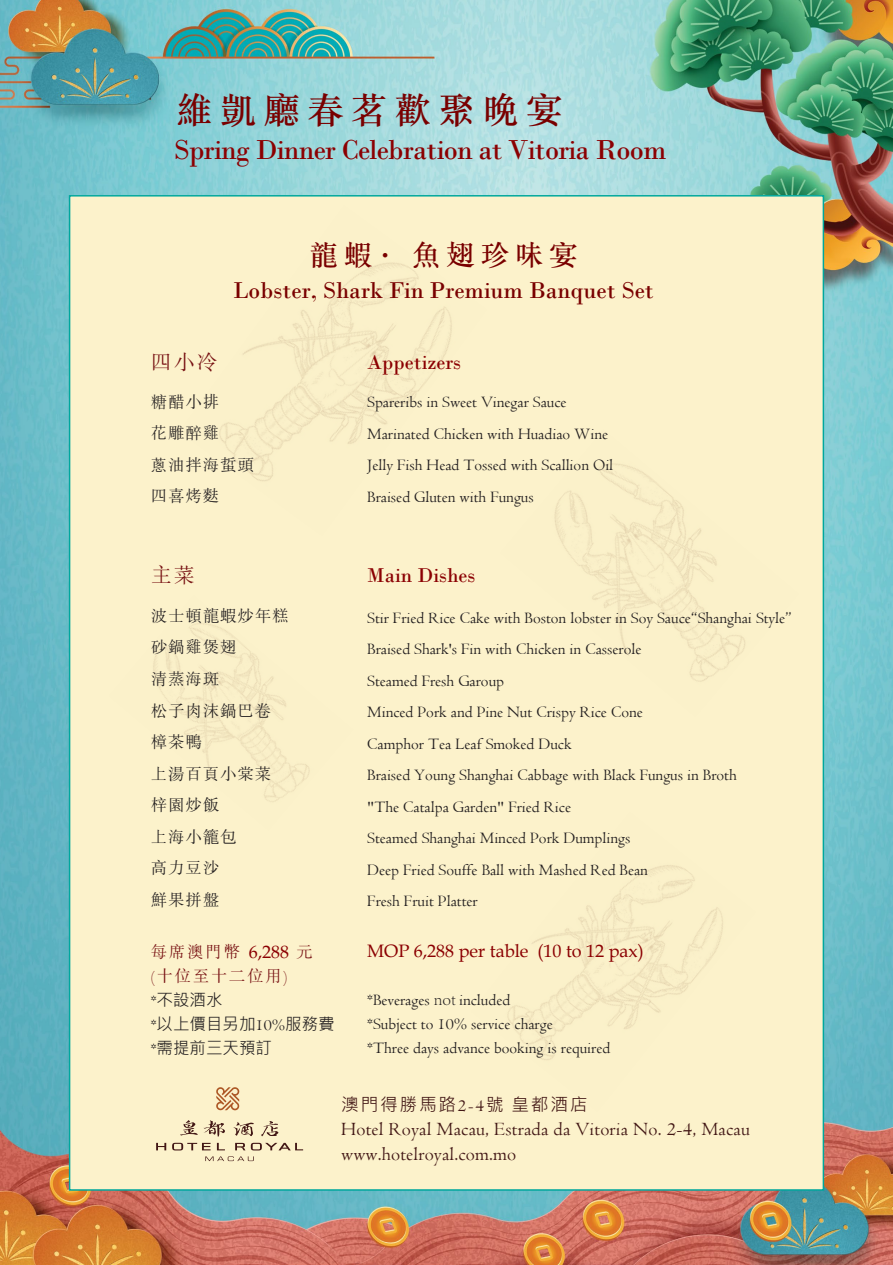
<style>
.page{position:relative;width:893px;height:1265px;background:#fff}
.page>*{position:absolute;margin:0;border:0;box-sizing:border-box;transform-origin:0 0}
.t1{font:500 36.45px "M Sung HK";letter-spacing:.2em;color:#790000}
.t2{font:28.8px "Bodoni";letter-spacing:-.025em;color:#8b0002}
.t3{font:500 28.5px "M Sung HK";letter-spacing:.2em;color:#790000}
.t4{font:24px "Bodoni";color:#790000}
.t5{font:21px "Bodoni";color:#8b0002}
.t6{font:300 21px "M Sung HK";color:#771012}
.t7{font:19.5px/24.2px "Centaur";letter-spacing:.01em;color:#421715}
.t8{font:18px "Book Antiqua";color:#8b0002}
.t9{font:17.7px "Microsoft Jheng Hei";letter-spacing:.1em;color:#421715}
.t10{font:16.5px/31.5px "Centaur";color:#221e1f}
.t11{font:300 16.5px/31.5px "M Sung HK";letter-spacing:.05em;color:#221e1f}
.t12{font:16.5px/24px "Microsoft Jheng Hei";color:#221e1f}
.t13{font:300 16.5px "M Sung HK";letter-spacing:.1em;color:#771012}
.s1{font-family:"Book Antiqua";font-weight:400;font-size:18px;color:#8b0002}
.s2{font-family:"Centaur"}
.s3{font-family:"Adobe Song Std";font-weight:300}
</style>
<div class="page">
<img style="left:0;top:0;width:893px;height:1265px">
<div style="left:69px;top:195px;width:755px;height:995px;background:#fcf2cb;border:2px solid #00a79d"></div>
<img style="left:219px;top:262px;width:233px;height:219px">
<img style="left:153px;top:623px;width:157px;height:179px">
<img style="left:554px;top:463px;width:191px;height:219px">
<img style="left:507px;top:865px;width:216px;height:195px">
<svg style="left:216px;top:1087px;width:23px;height:23px"></svg>
<svg style="left:156px;top:1143px;width:10px;height:7px"></svg>
<svg style="left:251px;top:1142px;width:52px;height:8px"></svg>
<svg style="left:205px;top:1156px;width:49px;height:5px"></svg>
<svg style="left:172px;top:1120px;width:53px;height:30px"></svg>
<svg style="left:233px;top:1122px;width:21px;height:14px"></svg>
<svg style="left:261px;top:1121px;width:17px;height:15px"></svg>
<svg style="left:235px;top:1143px;width:10px;height:7px"></svg>
<h1 class="t1" style="left:176px;top:85px;width:388px">維凱廳春茗歡聚晚宴</h1>
<h2 class="t2" style="left:174px;top:133px;width:494px">Spring Dinner Celebration at Vitoria Room</h2>
<h3 class="t3" style="left:310px;top:236px;width:269px">龍蝦·魚翅珍味宴</h3>
<h3 class="t4" style="left:233px;top:276px;width:422px">Lobster, Shark Fin Premium Banquet Set</h3>
<p class="t6" style="left:151px;top:347px;width:69px">四小冷</p>
<p class="t5" style="left:367px;top:349px;width:95px">Appetizers</p>
<p class="t11" style="left:151px;top:385px;width:105px">糖醋小排<br>花雕醉雞<br>蔥油拌海蜇頭四喜烤麩</p>
<p class="t10" style="left:367px;top:386px;width:247px">Spareribs in Sweet Vinegar Sauce Marinated Chicken with Huadiao Wine Jelly Fish Head Tossed with Scallion Oil Braised Gluten with Fungus</p>
<p class="t6" style="left:151px;top:560px;width:46px">主菜</p>
<p class="t5" style="left:367px;top:562px;width:110px">Main Dishes</p>
<p class="t11" style="left:151px;top:599px;width:139px">波士頓龍蝦炒年糕砂鍋雞煲翅<br>清蒸海斑<br>松子肉沫鍋巴卷樟茶鴨<br>上湯百頁小棠菜梓園炒飯<br>上海小籠包<br>高力豆沙<br>鮮果拼盤</p>
<p class="t10" style="left:367px;top:602px;width:426px">Stir Fried Rice Cake with Boston lobster in Soy Sauce“Shanghai Style” Braised Shark's Fin with Chicken in Casserole<br>Steamed Fresh Garoup<br>Minced Pork and Pine Nut Crispy Rice Cone<br>Camphor Tea Leaf Smoked Duck<br>Braised Young Shanghai Cabbage with Black Fungus in Broth<br>"The Catalpa Garden" Fried Rice<br>Steamed Shanghai Minced Pork Dumplings<br>Deep Fried Souffe Ball with Mashed Red Bean<br>Fresh Fruit Platter</p>
<p class="t13" style="left:151px;top:940px;width:164px">每席澳門幣 <span class="s1">6,288</span> 元</p>
<p class="t8" style="left:367px;top:938px;width:278px">MOP 6,288 per table (10 to 12 pax)</p>
<p class="t13" style="left:151px;top:964px;width:138px">(十位至十二位用)</p>
<p class="t12" style="left:151px;top:988px;width:185px"><span class="s2">*</span>不設酒水<br><span class="s2">*</span>以上價目另加<span class="s2">10%</span>服務費<span class="s2">*</span>需提前三天預訂</p>
<p class="t10" style="left:367px;top:988px;width:245px;line-height:24px">*Beverages <span class="s3">not</span> included<br>*Subject to 10% service charge<br>*Three days advance booking is required</p>
<p class="t9" style="left:341px;top:1093px;width:248px">澳門得勝馬路<span class="s2">2-4</span>號皇都酒店</p>
<p class="t7" style="left:341px;top:1117px;width:410px">Hotel Royal Macau, Estrada da Vitoria No. 2-4, Macau www.hotelroyal.com.mo</p>
</div>
